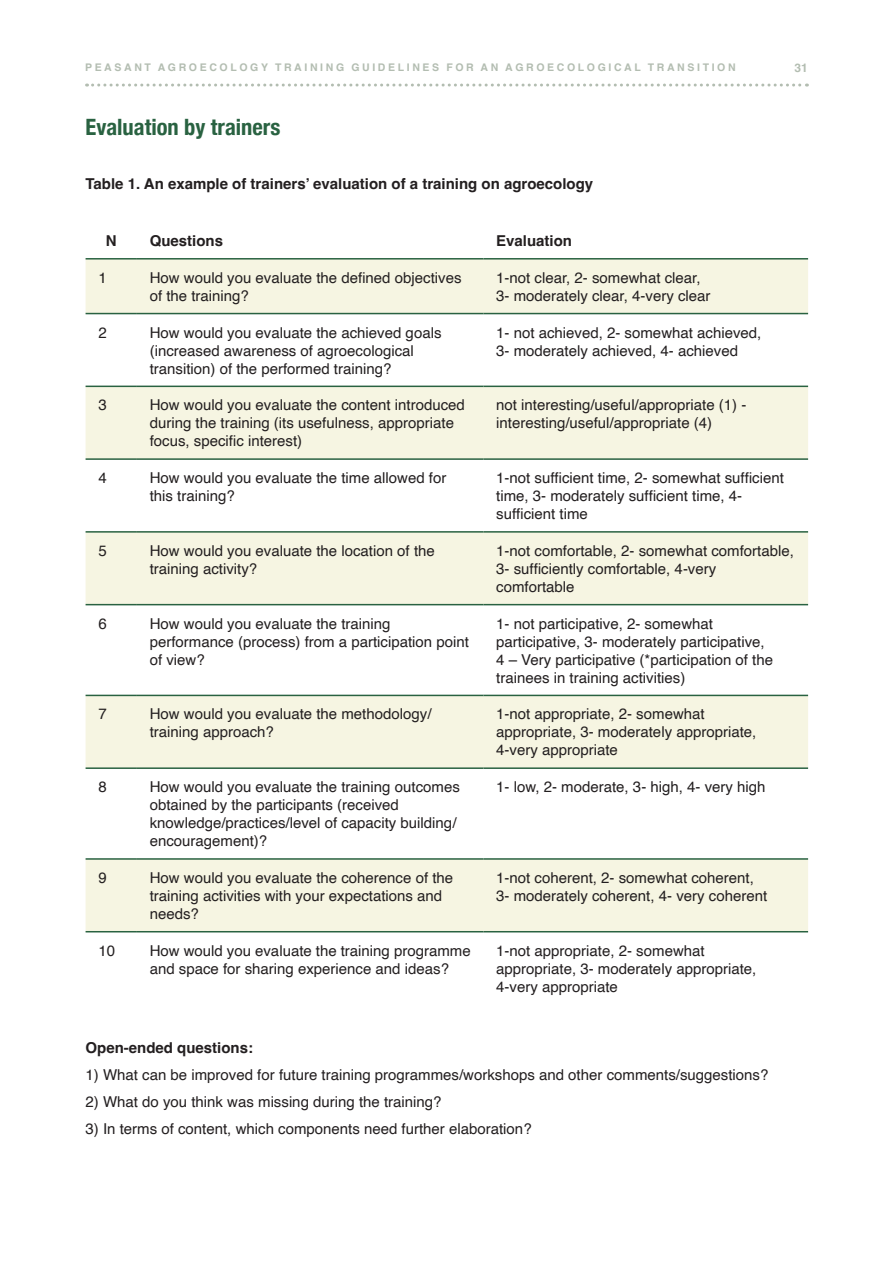
<style>
.page{position:relative;width:893px;height:1263px;background:#fff}
.page>*{position:absolute;margin:0;border:0;box-sizing:border-box;transform-origin:0 0}
.t1{font:700 condensed 22.5px "Helvetica Neue";color:#296241}
.t2{font:15px/18px "Helvetica";color:#231f20}
.t3{font:700 15px "Helvetica";color:#231f20}
.t4{font:700 12px "Helvetica";color:#b3bdb1}
.t5{font:700 10.5px "Helvetica";letter-spacing:.25em;color:#b3bdb1}
</style>
<div class="page">
<svg style="left:87px;top:84px;width:720px;height:3px"></svg>
<svg style="left:86px;top:260px;width:722px;height:671px;fill:#f6f5e2"></svg>
<hr style="left:86px;top:258px;width:51px;height:2px;background:#296241">
<hr style="left:137px;top:258px;width:346px;height:2px;background:#296241">
<hr style="left:483px;top:258px;width:325px;height:2px;background:#296241">
<hr style="left:86px;top:313px;width:51px;height:1px;background:#296241">
<hr style="left:137px;top:313px;width:346px;height:1px;background:#296241">
<hr style="left:483px;top:313px;width:325px;height:1px;background:#296241">
<hr style="left:86px;top:386px;width:51px;height:1px;background:#296241">
<hr style="left:137px;top:386px;width:346px;height:1px;background:#296241">
<hr style="left:483px;top:386px;width:325px;height:1px;background:#296241">
<hr style="left:86px;top:458px;width:51px;height:2px;background:#296241">
<hr style="left:137px;top:458px;width:346px;height:2px;background:#296241">
<hr style="left:483px;top:458px;width:325px;height:2px;background:#296241">
<hr style="left:86px;top:531px;width:51px;height:2px;background:#296241">
<hr style="left:137px;top:531px;width:346px;height:2px;background:#296241">
<hr style="left:483px;top:531px;width:325px;height:2px;background:#296241">
<hr style="left:86px;top:604px;width:51px;height:1px;background:#296241">
<hr style="left:137px;top:604px;width:346px;height:1px;background:#296241">
<hr style="left:483px;top:604px;width:325px;height:1px;background:#296241">
<hr style="left:86px;top:695px;width:51px;height:1px;background:#296241">
<hr style="left:137px;top:695px;width:346px;height:1px;background:#296241">
<hr style="left:483px;top:695px;width:325px;height:1px;background:#296241">
<hr style="left:86px;top:767px;width:51px;height:2px;background:#296241">
<hr style="left:137px;top:767px;width:346px;height:2px;background:#296241">
<hr style="left:483px;top:767px;width:325px;height:2px;background:#296241">
<hr style="left:86px;top:858px;width:51px;height:2px;background:#296241">
<hr style="left:137px;top:858px;width:346px;height:2px;background:#296241">
<hr style="left:483px;top:858px;width:325px;height:2px;background:#296241">
<hr style="left:86px;top:931px;width:51px;height:1px;background:#296241">
<hr style="left:137px;top:931px;width:346px;height:1px;background:#296241">
<hr style="left:483px;top:931px;width:325px;height:1px;background:#296241">
<p class="t5" style="left:85px;top:61px;width:652px">PEASANT AGROECOLOGY TRAINING GUIDELINES FOR AN AGROECOLOGICAL TRANSITION</p>
<p class="t4" style="left:795px;top:60px;width:15px">31</p>
<p class="t1" style="left:86px;top:108px;width:196px">Evaluation by trainers</p>
<p class="t3" style="left:86px;top:175px;width:509px">Table 1. An example of trainers’ evaluation of a training on agroecology</p>
<p class="t3" style="left:106px;top:232px;width:12px">N</p>
<p class="t3" style="left:150px;top:232px;width:75px">Questions</p>
<p class="t3" style="left:496px;top:232px;width:77px">Evaluation</p>
<p class="t2" style="left:98px;top:269px;width:10px">1</p>
<p class="t2" style="left:150px;top:269px;width:313px">How would you evaluate the defined objectives of the training?</p>
<p class="t2" style="left:496px;top:269px;width:216px">1-not clear, 2- somewhat clear,<br>3- moderately clear, 4-very clear</p>
<p class="t2" style="left:98px;top:324px;width:10px">2</p>
<p class="t2" style="left:150px;top:324px;width:293px">How would you evaluate the achieved goals (increased awareness of agroecological transition) of the performed training?</p>
<p class="t2" style="left:496px;top:324px;width:267px">1- not achieved, 2- somewhat achieved,<br>3- moderately achieved, 4- achieved</p>
<p class="t2" style="left:98px;top:396px;width:10px">3</p>
<p class="t2" style="left:150px;top:396px;width:317px">How would you evaluate the content introduced during the training (its usefulness, appropriate focus, specific interest)</p>
<p class="t2" style="left:496px;top:396px;width:252px">not interesting/useful/appropriate (1) - interesting/useful/appropriate (4)</p>
<p class="t2" style="left:98px;top:469px;width:10px">4</p>
<p class="t2" style="left:150px;top:469px;width:298px">How would you evaluate the time allowed for this training?</p>
<p class="t2" style="left:496px;top:469px;width:289px">1-not sufficient time, 2- somewhat sufficient time, 3- moderately sufficient time, 4- sufficient time</p>
<p class="t2" style="left:98px;top:542px;width:10px">5</p>
<p class="t2" style="left:150px;top:542px;width:287px">How would you evaluate the location of the training activity?</p>
<p class="t2" style="left:496px;top:542px;width:299px">1-not comfortable, 2- somewhat comfortable,<br>3- sufficiently comfortable, 4-very comfortable</p>
<p class="t2" style="left:98px;top:615px;width:10px">6</p>
<p class="t2" style="left:150px;top:615px;width:321px">How would you evaluate the training performance (process) from a participation point of view?</p>
<p class="t2" style="left:496px;top:615px;width:278px">1- not participative, 2- somewhat participative, 3- moderately participative, 4 – Very participative (*participation of the trainees in training activities)</p>
<p class="t2" style="left:98px;top:706px;width:10px">7</p>
<p class="t2" style="left:150px;top:706px;width:283px">How would you evaluate the methodology/ training approach?</p>
<p class="t2" style="left:496px;top:706px;width:262px">1-not appropriate, 2- somewhat appropriate, 3- moderately appropriate,<br>4-very appropriate</p>
<p class="t2" style="left:98px;top:778px;width:10px">8</p>
<p class="t2" style="left:150px;top:778px;width:312px">How would you evaluate the training outcomes obtained by the participants (received knowledge/practices/level of capacity building/ encouragement)?</p>
<p class="t2" style="left:496px;top:778px;width:271px">1- low, 2- moderate, 3- high, 4- very high</p>
<p class="t2" style="left:98px;top:869px;width:10px">9</p>
<p class="t2" style="left:150px;top:869px;width:305px">How would you evaluate the coherence of the training activities with your expectations and needs?</p>
<p class="t2" style="left:496px;top:869px;width:272px">1-not coherent, 2- somewhat coherent,<br>3- moderately coherent, 4- very coherent</p>
<p class="t2" style="left:98px;top:942px;width:18px">10</p>
<p class="t2" style="left:150px;top:942px;width:323px">How would you evaluate the training programme and space for sharing experience and ideas?</p>
<p class="t2" style="left:496px;top:942px;width:262px">1-not appropriate, 2- somewhat appropriate, 3- moderately appropriate,<br>4-very appropriate</p>
<p class="t3" style="left:86px;top:1039px;width:169px">Open-ended questions:</p>
<p class="t2" style="left:86px;top:1066px;width:684px">1) What can be improved for future training programmes/workshops and other comments/suggestions?</p>
<p class="t2" style="left:86px;top:1093px;width:357px">2) What do you think was missing during the training?</p>
<p class="t2" style="left:86px;top:1120px;width:448px">3) In terms of content, which components need further elaboration?</p>
</div>
